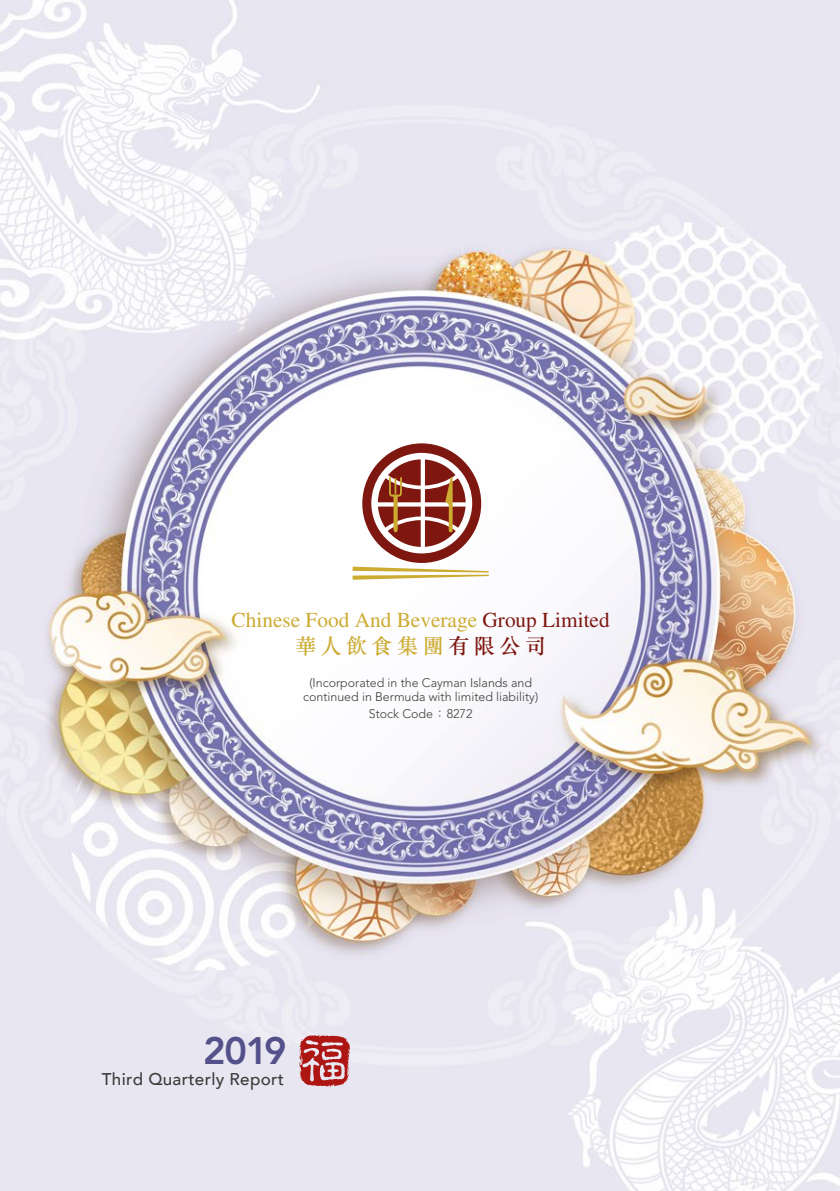
<style>
.page{position:relative;width:840px;height:1191px;background:#fff}
.page>*{position:absolute;margin:0;border:0;box-sizing:border-box;transform-origin:0 0}
.t1{font:800 38px "Avenir LT Std";color:#54518a}
.t2{font:21.2px "Times LT Std";color:#ccab31}
.t3{font:500 21.2px "M Sung HK";letter-spacing:.2em;color:#ccab31}
.t4{font:500 17px "Avenir";letter-spacing:.02em;color:#3c3c3b}
.t5{font:300 12.4px/14.8px "Avenir LT Std";color:#3c3c3b;text-align:center}
.s1{color:#7e1710}
.s2{font-family:"M Hei HK";font-weight:500;font-size:11.6px}
</style>
<div class="page">
<img style="left:0;top:0;width:1px;height:1191px">
<img style="left:1px;top:0;width:838px;height:1191px">
<svg style="left:352px;top:443px;width:136px;height:137px"></svg>
<svg style="left:299px;top:1035px;width:51px;height:52px;background:#c46466"></svg>
<h2 class="t2" style="left:231px;top:607px;width:379px">Chinese Food And Beverage <span class="s1">Group Limited</span></h2>
<h2 class="t3" style="left:295px;top:631px;width:253px">華人飲食集團<span class="s1">有限公司</span></h2>
<p class="t5" style="left:303px;top:675px;width:236px">(Incorporated in the Cayman Islands and continued in Bermuda with limited liability)</p>
<p class="t5" style="left:368px;top:706px;width:105px">Stock Code <span class="s2">：</span>8272</p>
<h1 class="t1" style="left:203px;top:1028px;width:85px">2019</h1>
<h3 class="t4" style="left:102px;top:1064px;width:184px">Third Quarterly Report</h3>
</div>
